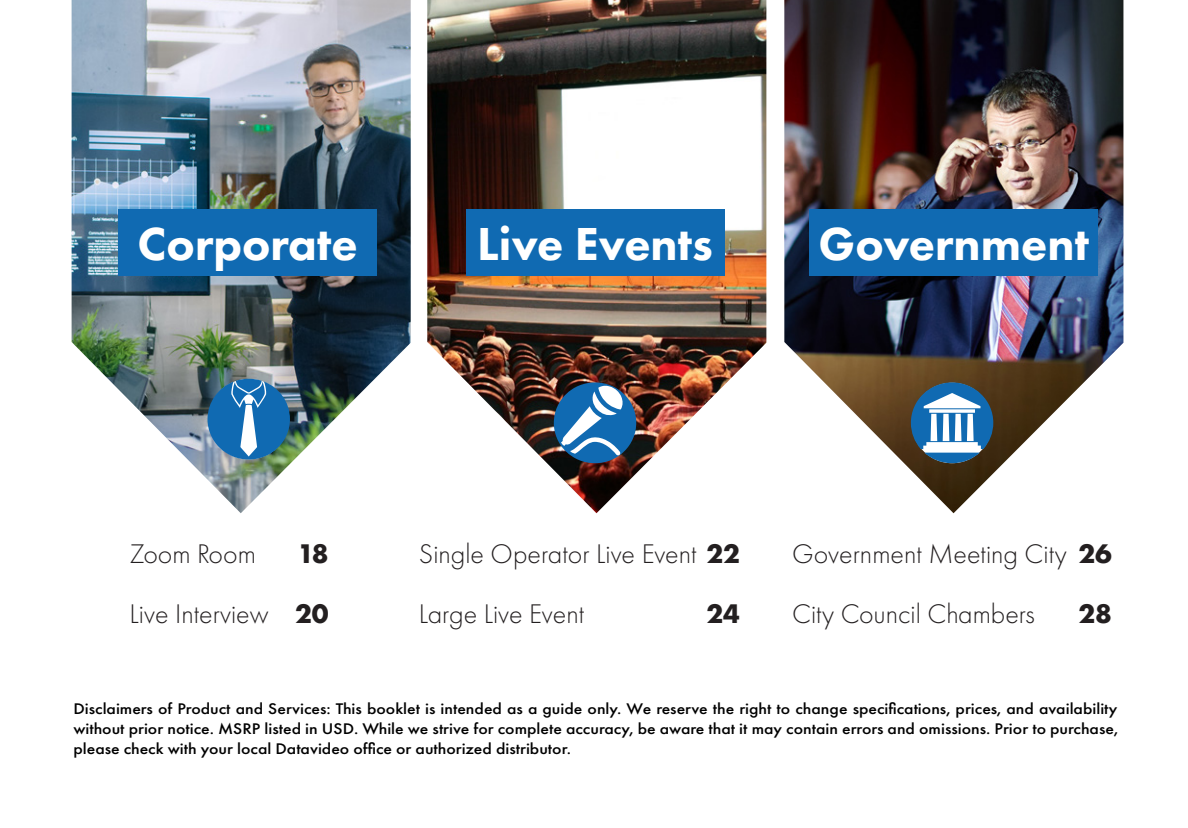
<style>
.page{position:relative;width:1188px;height:828px;background:#fff}
.page>*{position:absolute;margin:0;border:0;box-sizing:border-box;transform-origin:0 0}
.t1{font:800 48px "Futura PT";color:#fff}
.t2{font:300 28px/60px "Futura PT";color:#231f20}
.t3{font:700 28px "Futura PT";color:#231f20}
.t4{font:500 16px/20px "Futura PT";color:#000;text-align:justify;scale:1.11 1}
.s1{font-weight:700}
</style>
<div class="page">
<img style="left:784px;top:0;width:339px;height:513px">
<div style="left:810px;top:209px;width:288px;height:67px;background:#106ab2"></div>
<img style="left:427px;top:0;width:339px;height:513px">
<div style="left:466px;top:209px;width:258px;height:67px;background:#106ab2"></div>
<div style="left:554px;top:382px;width:82px;height:81px;background:#106ab2;border-radius:50%"></div>
<svg style="left:561px;top:386px;width:62px;height:70px"></svg>
<img style="left:72px;top:0;width:339px;height:513px">
<div style="left:118px;top:209px;width:259px;height:67px;background:#106ab2"></div>
<img style="left:208px;top:379px;width:82px;height:81px">
<svg style="left:911px;top:382px;width:82px;height:81px"></svg>
<p class="t1" style="left:138px;top:214px;width:222px">Corporate</p>
<p class="t1" style="left:477px;top:214px;width:237px">Live Events</p>
<p class="t1" style="left:819px;top:214px;width:272px">Government</p>
<p class="t2" style="left:130px;top:524px;width:128px">Zoom Room</p>
<p class="t2" style="left:130px;top:584px;width:141px">Live Interview</p>
<p class="t3" style="left:298px;top:536px;width:33px">18</p>
<p class="t3" style="left:295px;top:596px;width:35px">20</p>
<p class="t2" style="left:419px;top:524px;width:323px">Single Operator Live Event <span class="s1">22</span></p>
<p class="t2" style="left:419px;top:584px;width:167px">Large Live Event</p>
<p class="t3" style="left:706px;top:596px;width:35px">24</p>
<p class="t2" style="left:792px;top:524px;width:322px">Government Meeting City <span class="s1">26<br></span>City Council Chambers</p>
<p class="t3" style="left:1079px;top:596px;width:35px">28</p>
<p class="t4" style="left:73px;top:698px;width:943px">Disclaimers of Product and Services: This booklet is intended as a guide only. We reserve the right to change specifications, prices, and availability without prior notice. MSRP listed in USD. While we strive for complete accuracy, be aware that it may contain errors and omissions. Prior to purchase, please check with your local Datavideo office or authorized distributor.</p>
</div>
